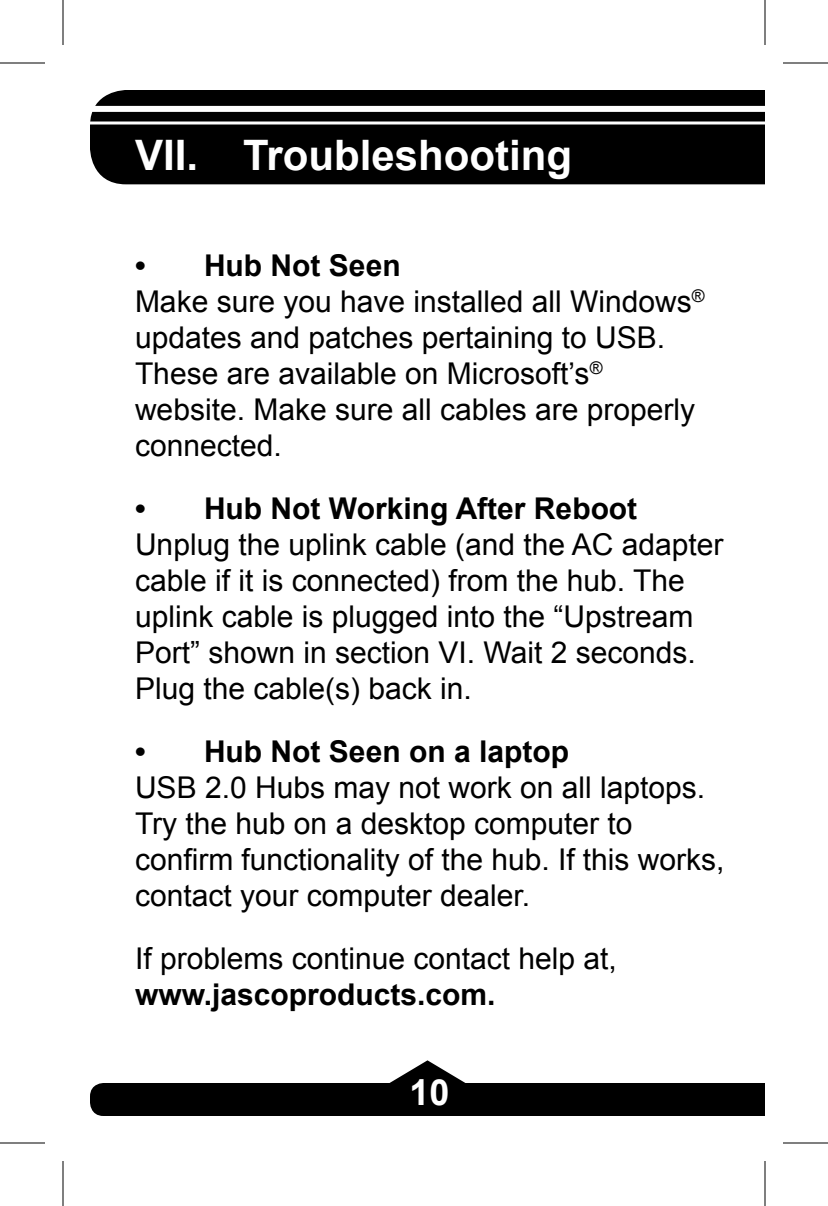
<style>
.page{position:relative;width:828px;height:1206px;background:#fff}
.page>*{position:absolute;margin:0;border:0;box-sizing:border-box;transform-origin:0 0}
.t1{font:700 42px "Arial";color:#fff}
.t2{font:700 36px "Arial";color:#fff}
.t3{font:30px/36px "Arial";color:#000}
.t4{font:700 30px "Arial";color:#000}
.s1{font-weight:700}
</style>
<div class="page">
<div style="left:90px;top:90px;width:675px;height:94px;background:#000"></div>
<div style="left:81px;top:106px;width:684px;height:6px;background:#fff"></div>
<hr style="left:81px;top:122px;width:684px;height:2px;background:#fff">
<svg style="left:90px;top:1060px;width:675px;height:56px"></svg>
<hr style="left:0;top:62px;width:45px;height:2px;background:#000">
<hr style="left:783px;top:62px;width:45px;height:2px;background:#000">
<hr style="left:0;top:1142px;width:45px;height:2px;background:#000">
<hr style="left:783px;top:1142px;width:45px;height:2px;background:#000">
<hr style="left:62px;top:0;width:2px;height:45px;background:#000">
<hr style="left:62px;top:1161px;width:2px;height:45px;background:#000">
<hr style="left:764px;top:0;width:2px;height:45px;background:#000">
<hr style="left:764px;top:1161px;width:2px;height:45px;background:#000">
<h1 class="t1" style="left:135px;top:132px;width:439px">VII. Troubleshooting</h1>
<p class="t3" style="left:135px;top:247px;width:571px"><span class="s1">• Hub Not Seen<br></span>Make sure you have installed all Windows<sup>® </sup>updates and patches pertaining to USB.<br>These are available on Microsoft’s<sup>® </sup>website. Make sure all cables are properly connected.</p>
<p class="t4" style="left:135px;top:492px;width:504px">• Hub Not Working After Reboot</p>
<p class="t3" style="left:135px;top:526px;width:590px">Unplug the uplink cable (and the AC adapter cable if it is connected) from the hub. The uplink cable is plugged into the “Upstream Port” shown in section VI. Wait 2 seconds.<br>Plug the cable(s) back in.</p>
<p class="t4" style="left:135px;top:735px;width:436px">• Hub Not Seen on a laptop</p>
<p class="t3" style="left:135px;top:769px;width:591px">USB 2.0 Hubs may not work on all laptops.<br>Try the hub on a desktop computer to confirm functionality of the hub. If this works, contact your computer dealer.</p>
<p class="t3" style="left:135px;top:940px;width:483px">If problems continue contact help at,</p>
<p class="t4" style="left:135px;top:978px;width:362px">www.jascoproducts.com.</p>
<p class="t2" style="left:410px;top:1073px;width:42px">10</p>
</div>
